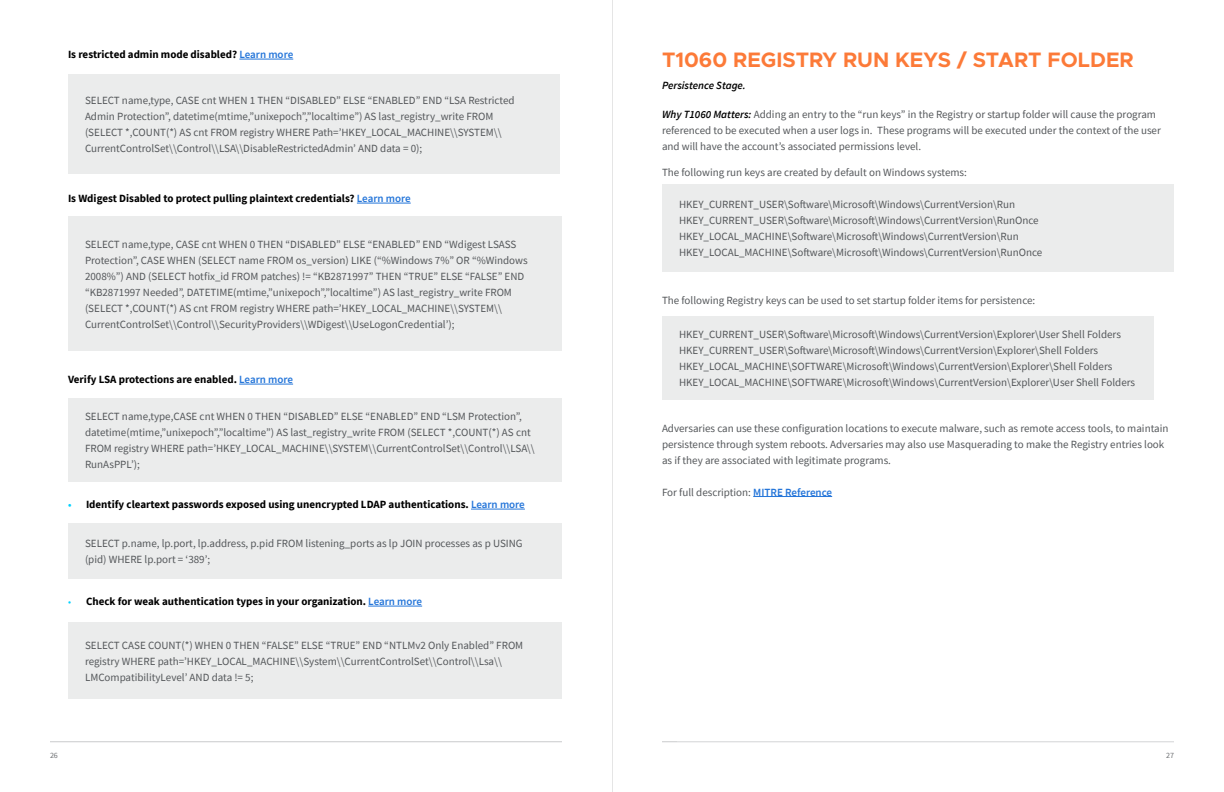
<style>
.page{position:relative;width:1224px;height:792px;background:#fff}
.page>*{position:absolute;margin:0;border:0;box-sizing:border-box;transform-origin:0 0}
.t1{font:700 21px "Metropolis";color:#fc7a38}
.t2{font:11px/16px "Source Sans Pro";color:#54575a}
.t3{font:700 11px "Source Sans Pro";color:#000}
.t4{font:italic 600 11px "Source Sans Pro";color:#000}
.t5{font:8px "Source Sans Pro";color:#6e7073}
.s1{font-weight:600;color:#2475d9}
.s2{font-size:10px;color:#00d2ff}
.s3{font-weight:400;font-size:10px;color:#00d2ff}
.s4{font-weight:600;font-style:italic;color:#000}
</style>
<div class="page">
<hr style="left:662px;top:742px;width:512px;height:1px;background:#54575a">
<hr style="left:50px;top:742px;width:512px;height:1px;background:#54575a">
<hr style="left:677px;top:742px;width:512px;height:1px;background:#fff">
<hr style="left:239px;top:59px;width:54px;height:1px;background:#2475d9">
<hr style="left:357px;top:203px;width:54px;height:1px;background:#2475d9">
<hr style="left:239px;top:384px;width:54px;height:1px;background:#2475d9">
<hr style="left:471px;top:509px;width:54px;height:1px;background:#2475d9">
<hr style="left:368px;top:606px;width:54px;height:1px;background:#2475d9">
<div style="left:68px;top:74px;width:492px;height:99px;background:#ebecec"></div>
<div style="left:68px;top:216px;width:494px;height:135px;background:#ebecec"></div>
<div style="left:68px;top:398px;width:494px;height:84px;background:#ebecec"></div>
<div style="left:68px;top:523px;width:494px;height:56px;background:#ebecec"></div>
<div style="left:68px;top:622px;width:494px;height:77px;background:#ebecec"></div>
<hr style="left:753px;top:496px;width:79px;height:1px;background:#2475d9">
<div style="left:662px;top:184px;width:512px;height:88px;background:#ebecec"></div>
<div style="left:662px;top:316px;width:492px;height:84px;background:#ebecec"></div>
<hr style="left:612px;top:0;width:1px;height:792px;background:#ccc">
<p class="t3" style="left:68px;top:47px;width:227px">Is restricted admin mode disabled? <span class="s1">Learn more</span></p>
<p class="t2" style="left:85px;top:92px;width:431px">SELECT name,type, CASE cnt WHEN 1 THEN “DISABLED” ELSE “ENABLED” END “LSA Restricted Admin Protection”, datetime(mtime,”unixepoch”,”localtime”) AS last_registry_write FROM (SELECT *,COUNT(*) AS cnt FROM registry WHERE Path=’HKEY_LOCAL_MACHINE\\SYSTEM\\ CurrentControlSet\\Control\\LSA\\DisableRestrictedAdmin’ AND data = 0);</p>
<p class="t3" style="left:68px;top:191px;width:344px">Is Wdigest Disabled to protect pulling plaintext credentials? <span class="s1">Learn more</span></p>
<p class="t2" style="left:85px;top:236px;width:444px">SELECT name,type, CASE cnt WHEN 0 THEN “DISABLED” ELSE “ENABLED” END “Wdigest LSASS Protection”, CASE WHEN (SELECT name FROM os_version) LIKE (“%Windows 7%” OR “%Windows 2008%”) AND (SELECT hotfix_id FROM patches) != “KB2871997” THEN “TRUE” ELSE “FALSE” END “KB2871997 Needed”, DATETIME(mtime,”unixepoch”,”localtime”) AS last_registry_write FROM (SELECT *,COUNT(*) AS cnt FROM registry WHERE path=’HKEY_LOCAL_MACHINE\\SYSTEM\\ CurrentControlSet\\Control\\SecurityProviders\\WDigest\\UseLogonCredential’);</p>
<p class="t3" style="left:68px;top:372px;width:227px">Verify LSA protections are enabled. <span class="s1">Learn more</span></p>
<p class="t2" style="left:85px;top:409px;width:451px">SELECT name,type,CASE cnt WHEN 0 THEN “DISABLED” ELSE “ENABLED” END “LSM Protection”, datetime(mtime,”unixepoch”,”localtime”) AS last_registry_write FROM (SELECT *,COUNT(*) AS cnt FROM registry WHERE path=’HKEY_LOCAL_MACHINE\\SYSTEM\\CurrentControlSet\\Control\\LSA\\ RunAsPPL’);</p>
<p class="t3" style="left:68px;top:497px;width:458px"><span class="s2">•</span> Identify cleartext passwords exposed using unencrypted LDAP authentications. <span class="s1">Learn more</span></p>
<p class="t2" style="left:85px;top:535px;width:439px">SELECT p.name, lp.port, lp.address, p.pid FROM listening_ports as lp JOIN processes as p USING (pid) WHERE lp.port = ‘389’;</p>
<p class="t3" style="left:68px;top:594px;width:356px"><span class="s3">•</span> Check for weak authentication types in your organization. <span class="s1">Learn more</span></p>
<p class="t2" style="left:85px;top:637px;width:440px">SELECT CASE COUNT(*) WHEN 0 THEN “FALSE” ELSE “TRUE” END “NTLMv2 Only Enabled” FROM registry WHERE path=’HKEY_LOCAL_MACHINE\\System\\CurrentControlSet\\Control\\Lsa\\<br>LMCompatibilityLevel’ AND data != 5;</p>
<h1 class="t1" style="left:662px;top:46px;width:473px">T1060 REGISTRY RUN KEYS / START FOLDER</h1>
<p class="t4" style="left:662px;top:78px;width:85px">Persistence Stage.</p>
<p class="t2" style="left:662px;top:106px;width:500px"><span class="s4">Why T1060 Matters:</span> Adding an entry to the “run keys” in the Registry or startup folder will cause the program referenced to be executed when a user logs in. These programs will be executed under the context of the user and will have the account’s associated permissions level.</p>
<p class="t2" style="left:662px;top:164px;width:306px">The following run keys are created by default on Windows systems:</p>
<p class="t2" style="left:679px;top:196px;width:365px">HKEY_CURRENT_USER\Software\Microsoft\Windows\CurrentVersion\Run HKEY_CURRENT_USER\Software\Microsoft\Windows\CurrentVersion\RunOnce HKEY_LOCAL_MACHINE\Software\Microsoft\Windows\CurrentVersion\Run HKEY_LOCAL_MACHINE\Software\Microsoft\Windows\CurrentVersion\RunOnce</p>
<p class="t2" style="left:662px;top:292px;width:375px">The following Registry keys can be used to set startup folder items for persistence:</p>
<p class="t2" style="left:679px;top:326px;width:458px">HKEY_CURRENT_USER\Software\Microsoft\Windows\CurrentVersion\Explorer\User Shell Folders HKEY_CURRENT_USER\Software\Microsoft\Windows\CurrentVersion\Explorer\Shell Folders HKEY_LOCAL_MACHINE\SOFTWARE\Microsoft\Windows\CurrentVersion\Explorer\Shell Folders HKEY_LOCAL_MACHINE\SOFTWARE\Microsoft\Windows\CurrentVersion\Explorer\User Shell Folders</p>
<p class="t2" style="left:662px;top:420px;width:508px">Adversaries can use these configuration locations to execute malware, such as remote access tools, to maintain persistence through system reboots. Adversaries may also use Masquerading to make the Registry entries look as if they are associated with legitimate programs.</p>
<p class="t2" style="left:662px;top:484px;width:172px">For full description: <span class="s1">MITRE Reference</span></p>
<p class="t5" style="left:50px;top:750px;width:9px">26</p>
<p class="t5" style="left:1166px;top:750px;width:9px">27</p>
</div>
